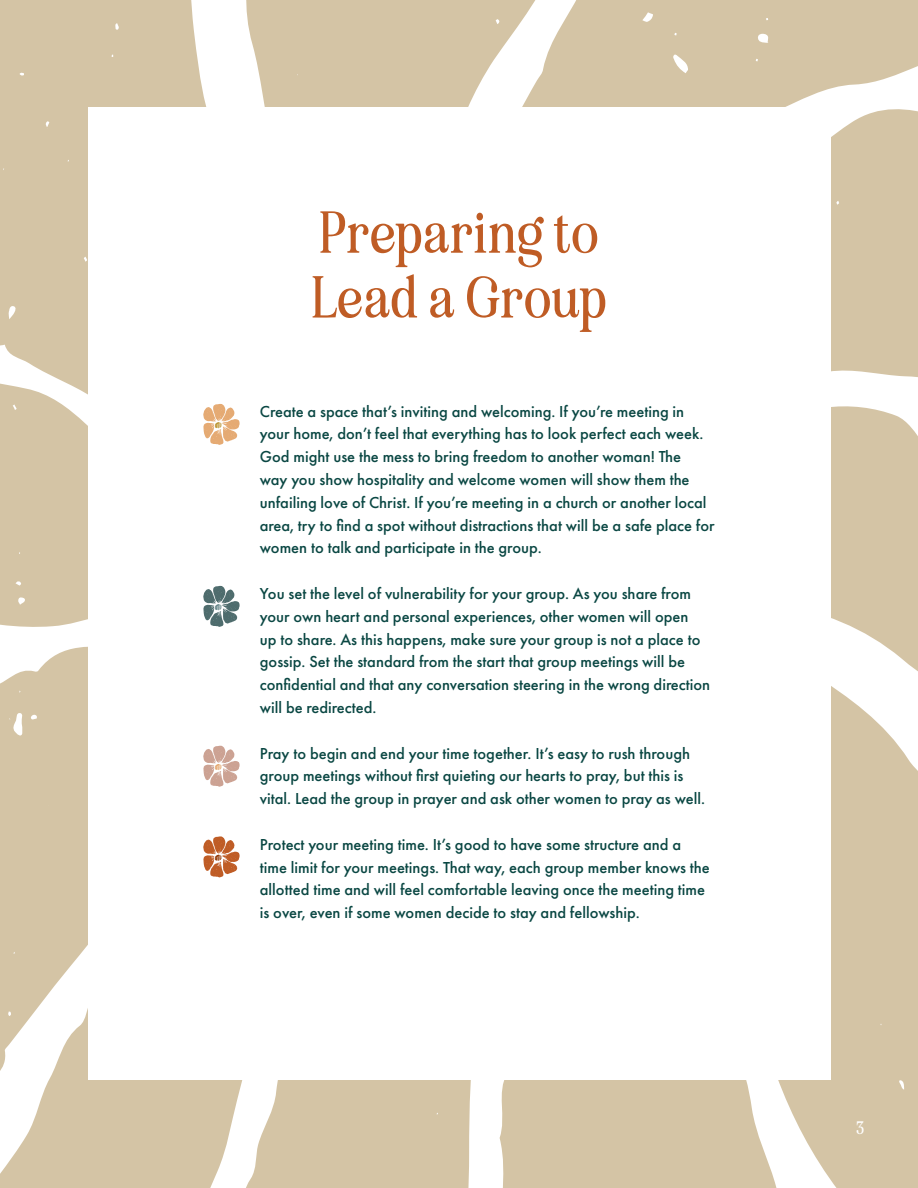
<style>
.page{position:relative;width:918px;height:1188px;background:#fff}
.page>*{position:absolute;margin:0;border:0;box-sizing:border-box;transform-origin:0 0}
.t1{font:500 condensed 54px/64.8px "Eighties Comeback";letter-spacing:.03em;color:#bf5c25}
.t2{font:500 16.5px/22.8px "Futura PT";color:#0a4743}
.t3{font:500 condensed 16.5px "Eighties Comeback";color:#fff}
</style>
<div class="page">
<div style="left:0;top:0;width:207px;height:379px;background:#d4c4a5"></div>
<svg style="left:783px;top:709px;width:135px;height:479px;fill:#d4c4a5"></svg>
<svg style="left:597px;top:0;width:321px;height:104px;background:#d7c8ac"></svg>
<svg style="left:499px;top:1080px;width:284px;height:108px;background:#d7c9ad"></svg>
<svg style="left:246px;top:0;width:351px;height:107px;fill:#d4c4a5"></svg>
<svg style="left:0;top:1114px;width:234px;height:74px;background:#d8caaf"></svg>
<div style="left:246px;top:1080px;width:225px;height:108px;background:#d4c4a5"></div>
<svg style="left:0;top:646px;width:333px;height:468px;fill:#d4c4a5"></svg>
<svg style="left:527px;top:104px;width:391px;height:273px;background:#d8c9ad"></svg>
<svg style="left:831px;top:406px;width:87px;height:303px;fill:#d4c4a5"></svg>
<svg style="left:0;top:379px;width:88px;height:248px;background:#d7c8ab"></svg>
<div style="left:88px;top:108px;width:742px;height:972px;background:#fff"></div>
<svg style="left:203px;top:404px;width:37px;height:41px"></svg>
<svg style="left:203px;top:586px;width:37px;height:41px"></svg>
<svg style="left:203px;top:746px;width:37px;height:41px"></svg>
<svg style="left:203px;top:836px;width:37px;height:41px"></svg>
<p class="t1" style="left:312px;top:199px;width:295px">Preparing to<br>Lead a Group</p>
<p class="t2" style="left:260px;top:400px;width:456px">Create a space that’s inviting and welcoming. If you’re meeting in your home, don’t feel that everything has to look perfect each week.<br>God might use the mess to bring freedom to another woman! The<br>way you show hospitality and welcome women will show them the unfailing love of Christ. If you’re meeting in a church or another local area, try to find a spot without distractions that will be a safe place for women to talk and participate in the group.</p>
<p class="t2" style="left:260px;top:582px;width:452px">You set the level of vulnerability for your group. As you share from your own heart and personal experiences, other women will open<br>up to share. As this happens, make sure your group is not a place to gossip. Set the standard from the start that group meetings will be confidential and that any conversation steering in the wrong direction will be redirected.</p>
<p class="t2" style="left:260px;top:742px;width:447px">Pray to begin and end your time together. It’s easy to rush through group meetings without first quieting our hearts to pray, but this is vital. Lead the group in prayer and ask other women to pray as well.</p>
<p class="t2" style="left:260px;top:833px;width:451px">Protect your meeting time. It’s good to have some structure and a time limit for your meetings. That way, each group member knows the allotted time and will feel comfortable leaving once the meeting time is over, even if some women decide to stay and fellowship.</p>
<p class="t3" style="left:856px;top:1117px;width:10px">3</p>
</div>
